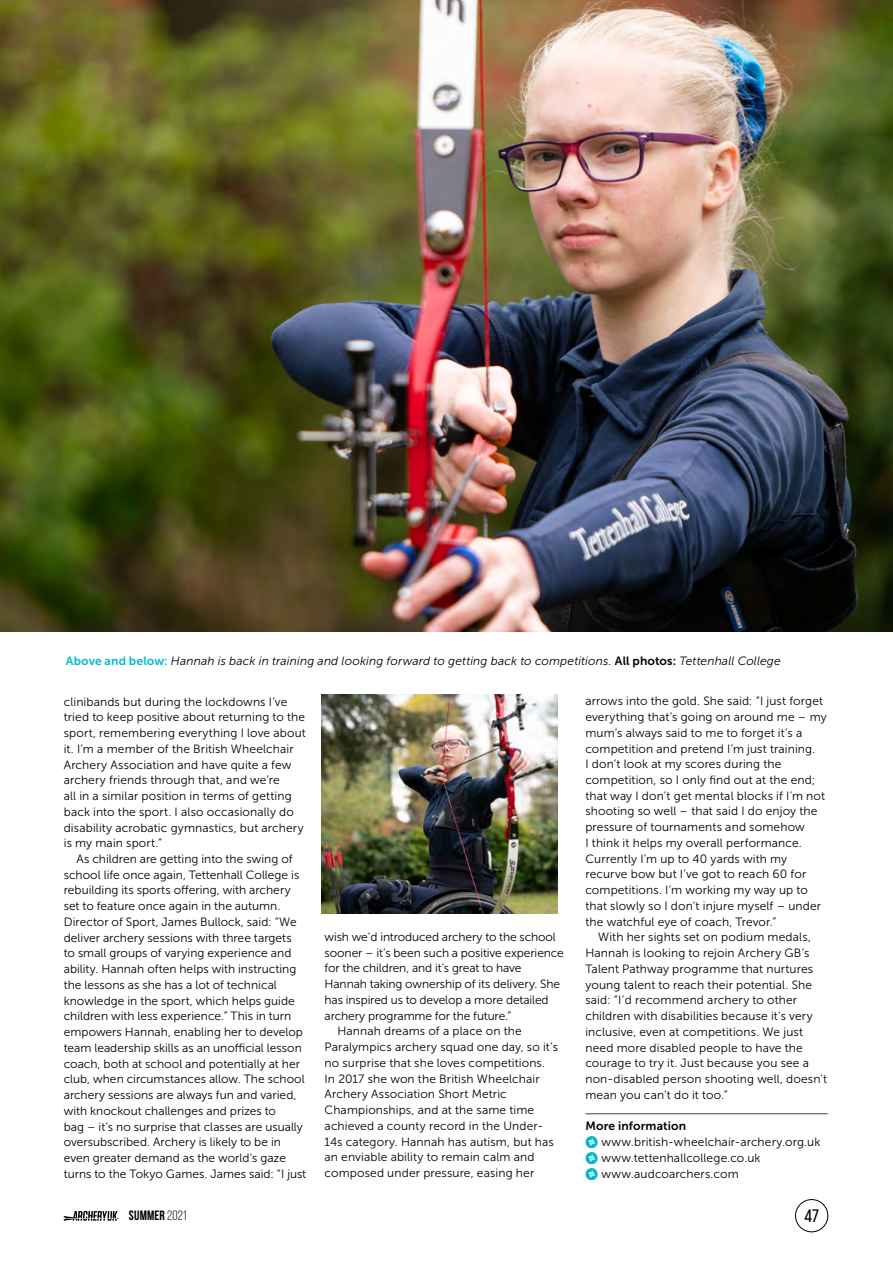
<style>
.page{position:relative;width:893px;height:1263px;background:#fff}
.page>*{position:absolute;margin:0;border:0;box-sizing:border-box;transform-origin:0 0}
.t1{font:18px "Revolution Gothic";color:#000}
.t2{font:700 13.5px "Bebas Neue";letter-spacing:.01em;color:#000}
.body_indent{font:12px/15.8px "Museo Sans 300";letter-spacing:.005em;color:#000}
.Picture_caption{font:italic 12px "Museo Sans 300";letter-spacing:.01em;color:#000}
.body_indent-2{font:12px "Museo Sans 700";letter-spacing:.01em;color:#000}
.s1{font-family:"Museo Sans 700";font-style:normal;color:#00bbce}
.s2{font-family:"Museo Sans 700";font-style:normal}
.s3{font-family:"Social Media Circled";color:#00bbce}
.s4{font-weight:400}
</style>
<div class="page">
<div style="left:795px;top:1199px;width:33px;height:33px;border:1px solid #000;border-radius:50%"></div>
<svg style="left:64px;top:1211px;width:55px;height:10px"></svg>
<img style="left:0;top:0;width:893px;height:631px">
<img style="left:322px;top:694px;width:236px;height:219px">
<hr style="left:585px;top:1113px;width:243px;height:1px;background:#324664">
<p class="Picture_caption" style="left:66px;top:654px;width:716px"><span class="s1">Above and below:</span> Hannah is back in training and looking forward to getting back to competitions. <span class="s2">All photos:</span> Tettenhall College</p>
<p class="body_indent" style="left:64px;top:694px;width:244px">clinibands but during the lockdowns I’ve tried to keep positive about returning to the sport, remembering everything I love about it. I’m a member of the British Wheelchair Archery Association and have quite a few archery friends through that, and we’re<br>all in a similar position in terms of getting back into the sport. I also occasionally do disability acrobatic gymnastics, but archery is my main sport.”</p>
<p class="body_indent" style="left:64px;top:851px;width:244px;text-indent:13px">As children are getting into the swing of school life once again, Tettenhall College is rebuilding its sports offering, with archery set to feature once again in the autumn.<br>Director of Sport, James Bullock, said: “We deliver archery sessions with three targets<br>to small groups of varying experience and ability. Hannah often helps with instructing the lessons as she has a lot of technical knowledge in the sport, which helps guide children with less experience.” This in turn empowers Hannah, enabling her to develop team leadership skills as an unofficial lesson coach, both at school and potentially at her club, when circumstances allow. The school archery sessions are always fun and varied, with knockout challenges and prizes to<br>bag – it’s no surprise that classes are usually oversubscribed. Archery is likely to be in even greater demand as the world’s gaze turns to the Tokyo Games. James said: “I just</p>
<p class="body_indent" style="left:585px;top:693px;width:243px">arrows into the gold. She said: “I just forget everything that’s going on around me – my mum’s always said to me to forget it’s a competition and pretend I’m just training.<br>I don’t look at my scores during the competition, so I only find out at the end; that way I don’t get mental blocks if I’m not shooting so well – that said I do enjoy the pressure of tournaments and somehow<br>I think it helps my overall performance.<br>Currently I’m up to 40 yards with my recurve bow but I’ve got to reach 60 for competitions. I’m working my way up to that slowly so I don’t injure myself – under the watchful eye of coach, Trevor.”</p>
<p class="body_indent" style="left:585px;top:929px;width:243px;text-indent:13px">With her sights set on podium medals, Hannah is looking to rejoin Archery GB’s Talent Pathway programme that nurtures young talent to reach their potential. She said: “I’d recommend archery to other children with disabilities because it’s very inclusive, even at competitions. We just need more disabled people to have the courage to try it. Just because you see a non-disabled person shooting well, doesn’t mean you can’t do it too.”</p>
<p class="body_indent-2" style="left:585px;top:1119px;width:102px">More information</p>
<p class="body_indent" style="left:585px;top:1134px;width:237px"><span class="s3">6</span> www.british-wheelchair-archery.org.uk</p>
<p class="body_indent" style="left:585px;top:1150px;width:177px"><span class="s3">6</span> www.tettenhallcollege.co.uk</p>
<p class="body_indent" style="left:585px;top:1166px;width:155px"><span class="s3">6</span> www.audcoarchers.com</p>
<p class="body_indent" style="left:325px;top:929px;width:241px">wish we’d introduced archery to the school sooner – it’s been such a positive experience for the children, and it’s great to have Hannah taking ownership of its delivery. She has inspired us to develop a more detailed archery programme for the future.”</p>
<p class="body_indent" style="left:325px;top:1023px;width:235px;text-indent:13px">Hannah dreams of a place on the Paralympics archery squad one day, so it’s no surprise that she loves competitions.<br>In 2017 she won the British Wheelchair Archery Association Short Metric Championships, and at the same time achieved a county record in the Under-14s category. Hannah has autism, but has an enviable ability to remain calm and composed under pressure, easing her</p>
<p class="t2" style="left:129px;top:1208px;width:59px">SUMMER <span class="s4">2021</span></p>
<h1 class="t1" style="left:804px;top:1206px;width:16px">47</h1>
</div>
